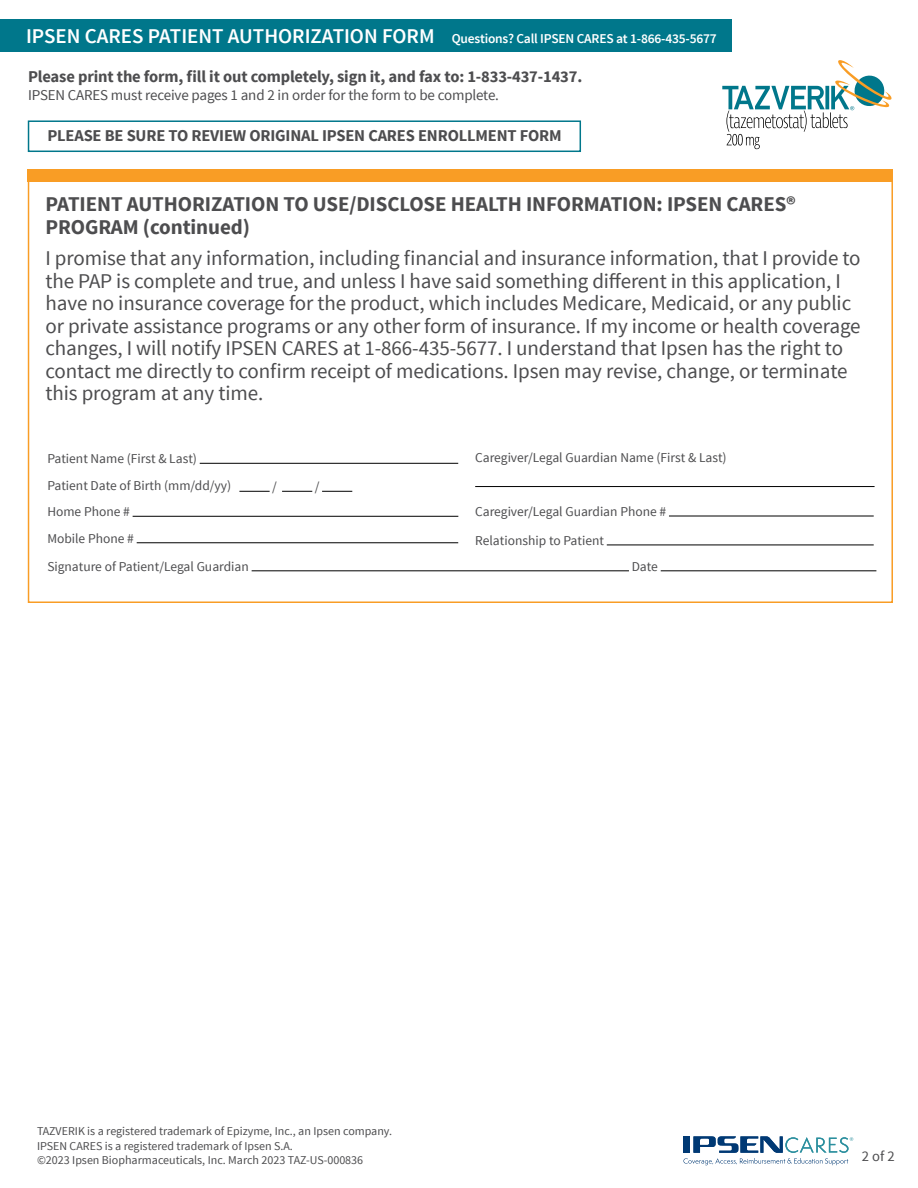
<style>
.page{position:relative;width:918px;height:1188px;background:#fff}
.page>*{position:absolute;margin:0;border:0;box-sizing:border-box;transform-origin:0 0}
.t1{font:21px/22.5px "Source Sans Pro";letter-spacing:-.005em;color:#4d4d4f}
.t2{font:700 21px/22.5px "Source Sans Pro";letter-spacing:-.005em;color:#4d4d4f}
.t3{font:700 16.5px "Source Sans Pro";letter-spacing:-.01em;color:#4d4d4f}
.t4{font:15px "Source Sans Pro";letter-spacing:-.01em;color:#4d4d4f}
.t5{font:14.7px "Source Sans Pro";color:#4d4d4f}
.t6{font:13.5px/26.5px "Source Sans Pro";color:#4d4d4f}
.t7{font:600 13.5px "Source Sans Pro";letter-spacing:-.015em;color:#fff}
.t8{font:12px/14.4px "Source Sans Pro";color:#4d4d4f}
.s1{font-size:21px}
</style>
<div class="page">
<svg style="left:683px;top:1136px;width:170px;height:29px"></svg>
<div style="left:28px;top:169px;width:865px;height:13px;background:#f99d25"></div>
<div style="left:28px;top:120px;width:553px;height:32px;border:2px solid #00778b"></div>
<div style="left:0;top:20px;width:731px;height:32px;background:#00778b"></div>
<hr style="left:200px;top:463px;width:258px;height:1px;background:#000">
<hr style="left:239px;top:491px;width:31px;height:1px;background:#000">
<hr style="left:282px;top:491px;width:30px;height:1px;background:#000">
<hr style="left:322px;top:491px;width:30px;height:1px;background:#000">
<hr style="left:133px;top:516px;width:325px;height:1px;background:#000">
<hr style="left:137px;top:543px;width:321px;height:1px;background:#000">
<hr style="left:252px;top:571px;width:377px;height:1px;background:#000">
<hr style="left:661px;top:571px;width:215px;height:1px;background:#000">
<hr style="left:475px;top:486px;width:400px;height:1px;background:#000">
<hr style="left:669px;top:516px;width:205px;height:1px;background:#000">
<hr style="left:607px;top:545px;width:267px;height:1px;background:#000">
<div style="left:28px;top:170px;width:865px;height:433px;border:2px solid #f99d25"></div>
<svg style="left:722px;top:60px;width:170px;height:89px"></svg>
<p class="t7" style="left:26px;top:30px;width:692px"><span class="s1">IPSEN CARES PATIENT AUTHORIZATION FORM</span> Questions? Call IPSEN CARES at 1-866-435-5677</p>
<p class="t3" style="left:28px;top:66px;width:556px">Please print the form, fill it out completely, sign it, and fax to: 1-833-437-1437.</p>
<p class="t4" style="left:28px;top:86px;width:472px">IPSEN CARES must receive pages 1 and 2 in order for the form to be complete.</p>
<p class="t3" style="left:47px;top:125px;width:516px">PLEASE BE SURE TO REVIEW ORIGINAL IPSEN CARES ENROLLMENT FORM</p>
<p class="t2" style="left:45px;top:194px;width:752px">PATIENT AUTHORIZATION TO USE/DISCLOSE HEALTH INFORMATION: IPSEN CARES®<br>PROGRAM (continued)</p>
<p class="t1" style="left:45px;top:248px;width:817px">I promise that any information, including financial and insurance information, that I provide to the PAP is complete and true, and unless I have said something different in this application, I have no insurance coverage for the product, which includes Medicare, Medicaid, or any public or private assistance programs or any other form of insurance. If my income or health coverage changes, I will notify IPSEN CARES at 1-866-435-5677. I understand that Ipsen has the right to contact me directly to confirm receipt of medications. Ipsen may revise, change, or terminate this program at any time.</p>
<p class="t6" style="left:47px;top:446px;width:186px">Patient Name (First &amp; Last)<br>Patient Date of Birth (mm/dd/yy)</p>
<p class="t6" style="left:272px;top:474px;width:6px">/</p>
<p class="t6" style="left:315px;top:474px;width:6px">/</p>
<p class="t6" style="left:475px;top:445px;width:253px">Caregiver/Legal Guardian Name (First &amp; Last)</p>
<p class="t6" style="left:475px;top:497px;width:193px;line-height:29px">Caregiver/Legal Guardian Phone #<br>Relationship to Patient</p>
<p class="t6" style="left:47px;top:499px;width:88px">Home Phone #<br>Mobile Phone #</p>
<p class="t6" style="left:47px;top:553px;width:203px">Signature of Patient/Legal Guardian</p>
<p class="t6" style="left:632px;top:553px;width:28px">Date</p>
<p class="t8" style="left:37px;top:1124px;width:357px">TAZVERIK is a registered trademark of Epizyme, Inc., an Ipsen company.<br>IPSEN CARES is a registered trademark of Ipsen S.A.<br>©2023 Ipsen Biopharmaceuticals, Inc. March 2023 TAZ-US-000836</p>
<p class="t5" style="left:862px;top:1147px;width:35px">2 of 2</p>
</div>
